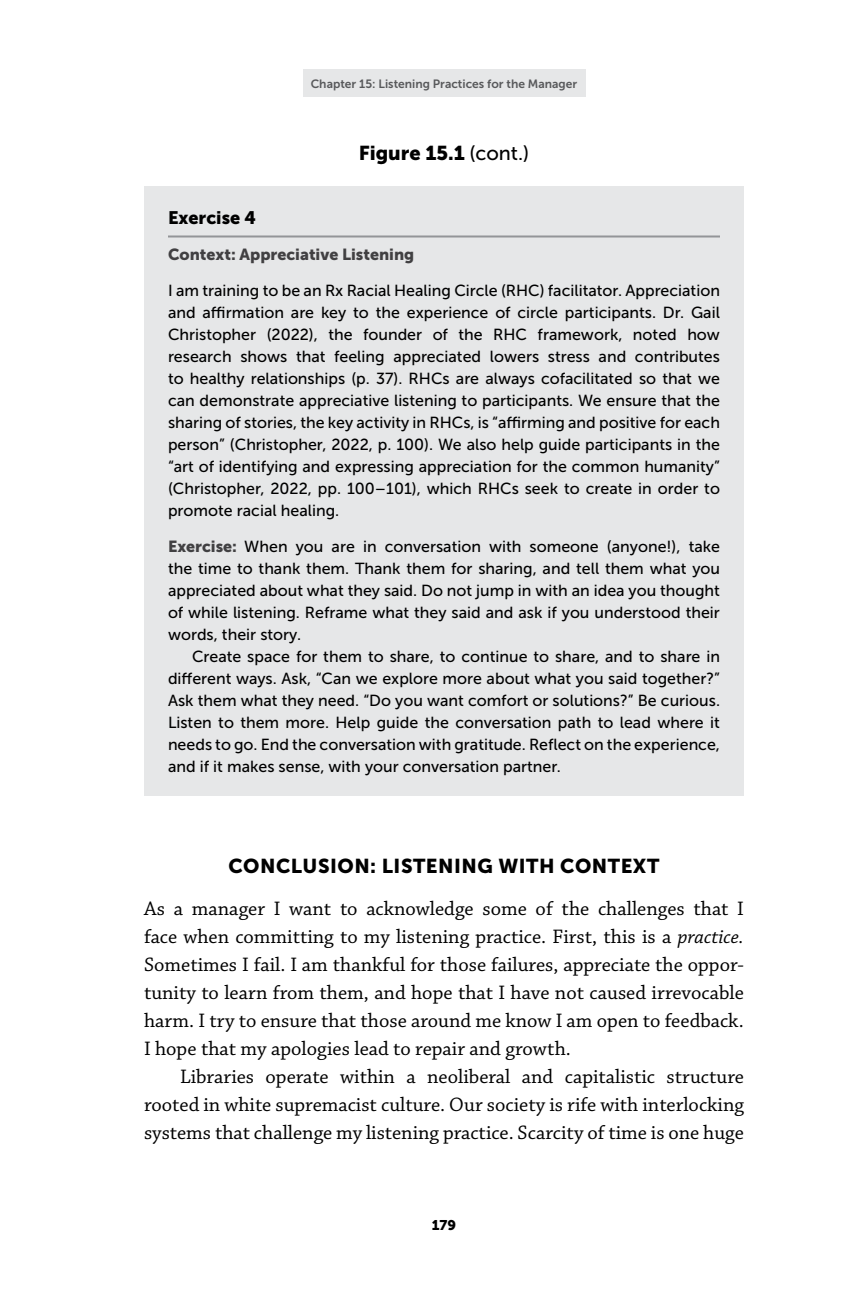
<style>
.page{position:relative;width:864px;height:1296px;background:#fff}
.page>*{position:absolute;margin:0;border:0;box-sizing:border-box;transform-origin:0 0}
.Text_no_indent{font:20.4px/28px "Chaparral Pro";color:#000;text-align:justify}
.Text{font:20.4px/28px "Chaparral Pro";color:#000;text-align:justify}
.Text_heading_1{font:20px "Museo Sans 900";letter-spacing:.025em;color:#000}
.Table_number{font:20px "Museo Sans 900";color:#000}
.Ex_h1{font:18px "Museo Sans 900";color:#000}
.Table_text_no_indent{font:16px/22px "Museo Sans 500";color:#000;text-align:justify}
.Table_text{font:16px/22px "Museo Sans 500";color:#000;text-align:justify}
.Text_heading_3{font:16px/22px "Museo Sans 500";color:#000;text-align:justify}
.Text_heading_3-2{font:16px "Museo Sans 900";color:#414042}
.t1{font:14px "Museo Sans 900";color:#000}
.t2{font:12px "Museo Sans 700";color:#58595b}
.s1{font-family:"Museo Sans 500"}
.s2{font-family:"Museo Sans 900";color:#414042}
.s3{font-style:italic}
</style>
<div class="page">
<div style="left:144px;top:186px;width:600px;height:610px;background:#e6e7e8"></div>
<hr style="left:168px;top:236px;width:552px;height:2px;background:#939598">
<div style="left:303px;top:69px;width:282px;height:28px;background:#e6e7e8"></div>
<p class="t2" style="left:311px;top:77px;width:268px">Chapter 15: Listening Practices for the Manager</p>
<p class="Table_number" style="left:359px;top:142px;width:172px">Figure 15.1 <span class="s1">(cont.)</span></p>
<p class="Ex_h1" style="left:168px;top:207px;width:90px">Exercise 4</p>
<p class="Text_heading_3-2" style="left:168px;top:245px;width:248px">Context: Appreciative Listening</p>
<p class="Table_text_no_indent" style="left:168px;top:279px;width:554px">I am training to be an Rx Racial Healing Circle (RHC) facilitator. Appreciation and affirmation are key to the experience of circle participants. Dr. Gail Christopher (2022), the founder of the RHC framework, noted how research shows that feeling appreciated lowers stress and contributes to healthy relationships (p. 37). RHCs are always cofacilitated so that we can demonstrate appreciative listening to participants. We ensure that the sharing of stories, the key activity in RHCs, is “affirming and positive for each person” (Christopher, 2022, p. 100). We also help guide participants in the “art of identifying and expressing appreciation for the common humanity” (Christopher, 2022, pp. 100–101), which RHCs seek to create in order to promote racial healing.</p>
<p class="Text_heading_3" style="left:168px;top:535px;width:554px"><span class="s2">Exercise:</span> When you are in conversation with someone (anyone!), take the time to thank them. Thank them for sharing, and tell them what you appreciated about what they said. Do not jump in with an idea you thought of while listening. Reframe what they said and ask if you understood their words, their story.</p>
<p class="Table_text" style="left:168px;top:645px;width:554px;text-indent:24px">Create space for them to share, to continue to share, and to share in different ways. Ask, “Can we explore more about what you said together?” Ask them what they need. “Do you want comfort or solutions?” Be curious.<br>Listen to them more. Help guide the conversation path to lead where it needs to go. End the conversation with gratitude. Reflect on the experience, and if it makes sense, with your conversation partner.</p>
<p class="Text_heading_1" style="left:228px;top:855px;width:433px">CONCLUSION: LISTENING WITH CONTEXT</p>
<p class="Text_no_indent" style="left:144px;top:895px;width:602px">As a manager I want to acknowledge some of the challenges that I face when committing to my listening practice. First, this is a <span class="s3">practice.<br></span>Sometimes I fail. I am thankful for those failures, appreciate the oppor&shy;tunity to learn from them, and hope that I have not caused irrevocable harm. I try to ensure that those around me know I am open to feedback.<br>I hope that my apologies lead to repair and growth.</p>
<p class="Text" style="left:144px;top:1063px;width:602px;text-indent:36px">Libraries operate within a neoliberal and capitalistic structure rooted in white supremacist culture. Our society is rife with interlocking systems that challenge my listening practice. Scarcity of time is one huge</p>
<p class="t1" style="left:432px;top:1217px;width:26px">179</p>
</div>
